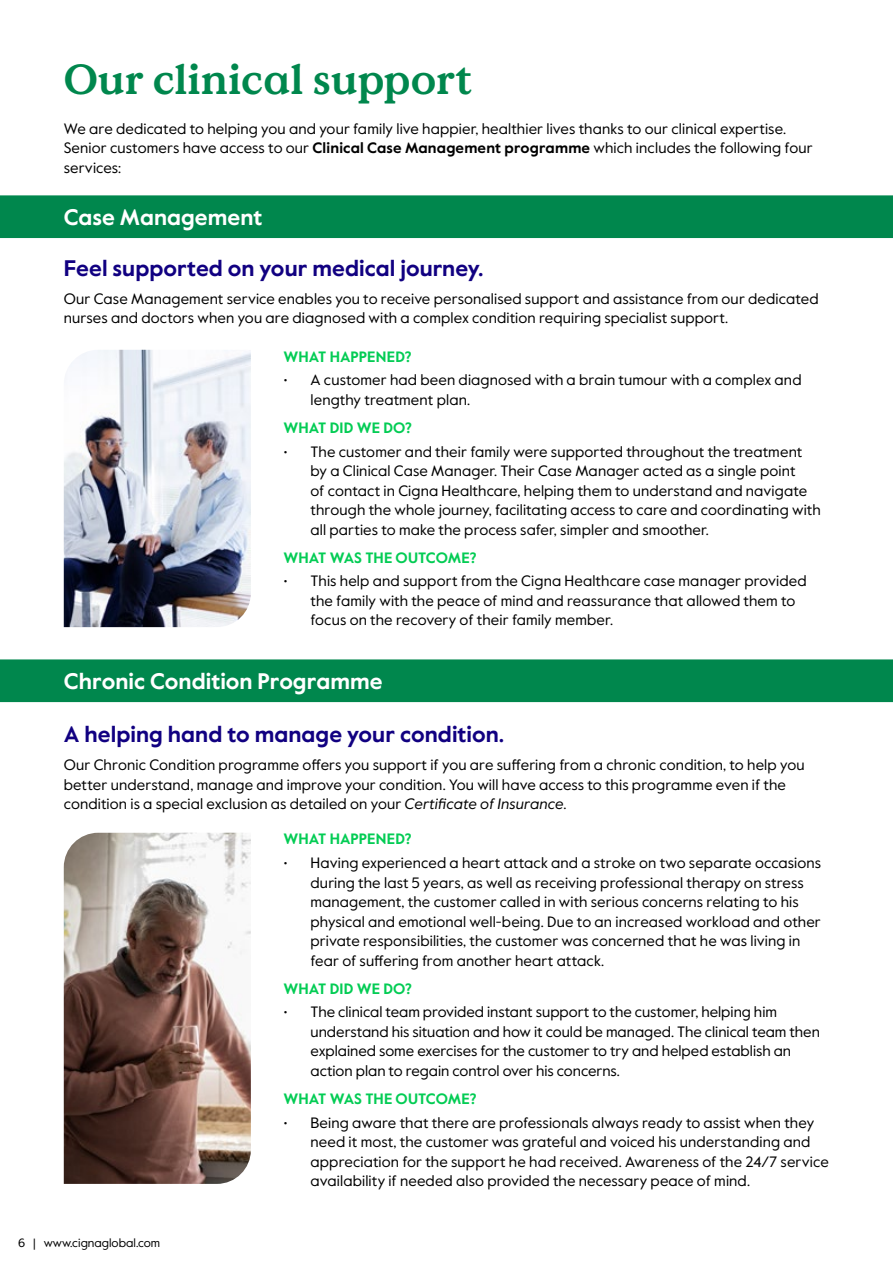
<style>
.page{position:relative;width:893px;height:1263px;background:#fff}
.page>*{position:absolute;margin:0;border:0;box-sizing:border-box;transform-origin:0 0}
.t1{font:700 42px "Value Serif Pro";color:#00874d}
.t2{font:700 22.5px "Value Sans Pro";color:#110081}
.t3{font:700 22.5px "Value Sans Pro";color:#fff}
.t4{font:15px/19.5px "Value Sans Pro";letter-spacing:.005em;color:#000}
.t5{font:700 15px "Value Sans Pro";color:#03cc54}
.t6{font:12px "Value Sans Pro";color:#000}
.s1{font-weight:700}
.s2{font-style:italic}
</style>
<div class="page">
<img style="left:64px;top:350px;width:187px;height:277px">
<img style="left:64px;top:833px;width:187px;height:351px">
<div style="left:0;top:195px;width:893px;height:43px;background:#00874d"></div>
<div style="left:0;top:659px;width:893px;height:43px;background:#00874d"></div>
<h1 class="t1" style="left:64px;top:54px;width:410px">Our clinical support</h1>
<p class="t4" style="left:64px;top:119px;width:750px">We are dedicated to helping you and your family live happier, healthier lives thanks to our clinical expertise.<br>Senior customers have access to our <span class="s1">Clinical Case Management programme</span> which includes the following four services:</p>
<h2 class="t3" style="left:64px;top:204px;width:200px">Case Management</h2>
<h2 class="t2" style="left:64px;top:254px;width:421px">Feel supported on your medical journey.</h2>
<p class="t4" style="left:64px;top:289px;width:756px">Our Case Management service enables you to receive personalised support and assistance from our dedicated nurses and doctors when you are diagnosed with a complex condition requiring specialist support.</p>
<p class="t5" style="left:284px;top:347px;width:130px">WHAT HAPPENED?</p>
<p class="t4" style="left:310px;top:371px;width:493px;text-indent:-27px">• A customer had been diagnosed with a brain tumour with a complex and lengthy treatment plan.</p>
<p class="t5" style="left:284px;top:419px;width:130px">WHAT DID WE DO?</p>
<p class="t4" style="left:310px;top:442px;width:512px;text-indent:-27px">• The customer and their family were supported throughout the treatment by a Clinical Case Manager. Their Case Manager acted as a single point<br>of contact in Cigna Healthcare, helping them to understand and navigate through the whole journey, facilitating access to care and coordinating with all parties to make the process safer, simpler and smoother.</p>
<p class="t5" style="left:284px;top:548px;width:195px">WHAT WAS THE OUTCOME?</p>
<p class="t4" style="left:310px;top:572px;width:498px;text-indent:-27px">• This help and support from the Cigna Healthcare case manager provided the family with the peace of mind and reassurance that allowed them to focus on the recovery of their family member.</p>
<h2 class="t3" style="left:64px;top:668px;width:320px">Chronic Condition Programme</h2>
<h2 class="t2" style="left:64px;top:721px;width:442px">A helping hand to manage your condition.</h2>
<p class="t4" style="left:64px;top:756px;width:742px">Our Chronic Condition programme offers you support if you are suffering from a chronic condition, to help you better understand, manage and improve your condition. You will have access to this programme even if the condition is a special exclusion as detailed on your <span class="s2">Certificate of Insurance</span>.</p>
<p class="t6" style="left:18px;top:1235px;width:144px">6 | www.cignaglobal.com</p>
<p class="t5" style="left:284px;top:830px;width:130px">WHAT HAPPENED?</p>
<p class="t4" style="left:310px;top:853px;width:512px;text-indent:-27px">• Having experienced a heart attack and a stroke on two separate occasions during the last 5 years, as well as receiving professional therapy on stress management, the customer called in with serious concerns relating to his physical and emotional well-being. Due to an increased workload and other private responsibilities, the customer was concerned that he was living in fear of suffering from another heart attack.</p>
<p class="t5" style="left:284px;top:979px;width:130px">WHAT DID WE DO?</p>
<p class="t4" style="left:310px;top:1003px;width:511px;text-indent:-27px">• The clinical team provided instant support to the customer, helping him understand his situation and how it could be managed. The clinical team then explained some exercises for the customer to try and helped establish an action plan to regain control over his concerns.</p>
<p class="t5" style="left:284px;top:1089px;width:195px">WHAT WAS THE OUTCOME?</p>
<p class="t4" style="left:310px;top:1113px;width:520px;text-indent:-27px">• Being aware that there are professionals always ready to assist when they need it most, the customer was grateful and voiced his understanding and appreciation for the support he had received. Awareness of the 24/7 service availability if needed also provided the necessary peace of mind.</p>
</div>
